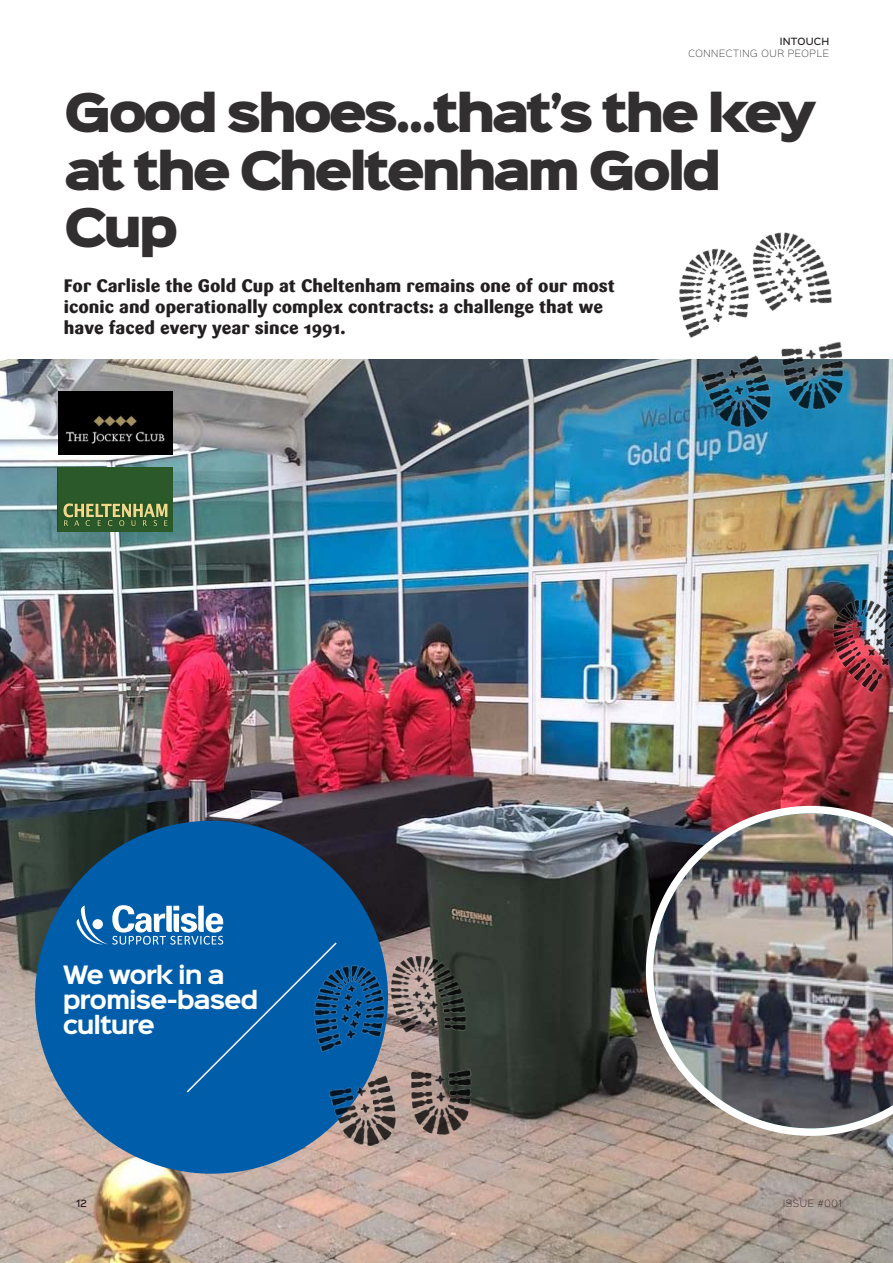
<style>
.page{position:relative;width:893px;height:1263px;background:#fff}
.page>*{position:absolute;margin:0;border:0;box-sizing:border-box;transform-origin:0 0}
.t1{font:48px/57.6px "Sinkin Sans 900 X Black";letter-spacing:-.08em;color:#312f30}
.t2{font:700 22.8px "Sinkin Sans 700";letter-spacing:-.055em;color:#fff}
.t3{font:800 18px/21px "Sari";color:#231f20}
.t4{font:9px "Sinkin Sans 200 X Light";letter-spacing:.07em;color:#231f20}
.t5{font:500 9px "Sinkin Sans 500";letter-spacing:.025em;color:#231f20}
</style>
<div class="page">
<img style="left:0;top:359px;width:893px;height:904px">
<img style="left:646px;top:806px;width:247px;height:330px">
<img style="left:650px;top:232px;width:230px;height:215px">
<img style="left:798px;top:523px;width:95px;height:255px">
<div style="left:35px;top:821px;width:353px;height:353px;background:#005daa;border-radius:50%"></div>
<svg style="left:77px;top:905px;width:213px;height:188px"></svg>
<div style="left:93px;top:919px;width:10px;height:10px;background:#fff;border-radius:50%"></div>
<img style="left:290px;top:941px;width:215px;height:220px">
<img style="left:57px;top:468px;width:115px;height:63px">
<img style="left:59px;top:392px;width:113px;height:62px">
<p class="t5" style="left:780px;top:33px;width:51px">INTOUCH</p>
<p class="t4" style="left:688px;top:46px;width:142px">CONNECTING OUR PEOPLE</p>
<p class="t1" style="left:64px;top:87px;width:755px">Good shoes...that’s the key at the Cheltenham Gold<br>Cup</p>
<p class="t3" style="left:64px;top:275px;width:552px">For Carlisle the Gold Cup at Cheltenham remains one of our most iconic and operationally complex contracts: a challenge that we have faced every year since 1991.</p>
<p class="t2" style="left:63px;top:963px;width:164px">We work in a</p>
<p class="t2" style="left:63px;top:988px;width:197px">promise-based</p>
<p class="t2" style="left:63px;top:1013px;width:94px">culture</p>
<p class="t5" style="left:77px;top:1196px;width:12px">12</p>
<p class="t4" style="left:783px;top:1196px;width:60px">ISSUE #001</p>
</div>
